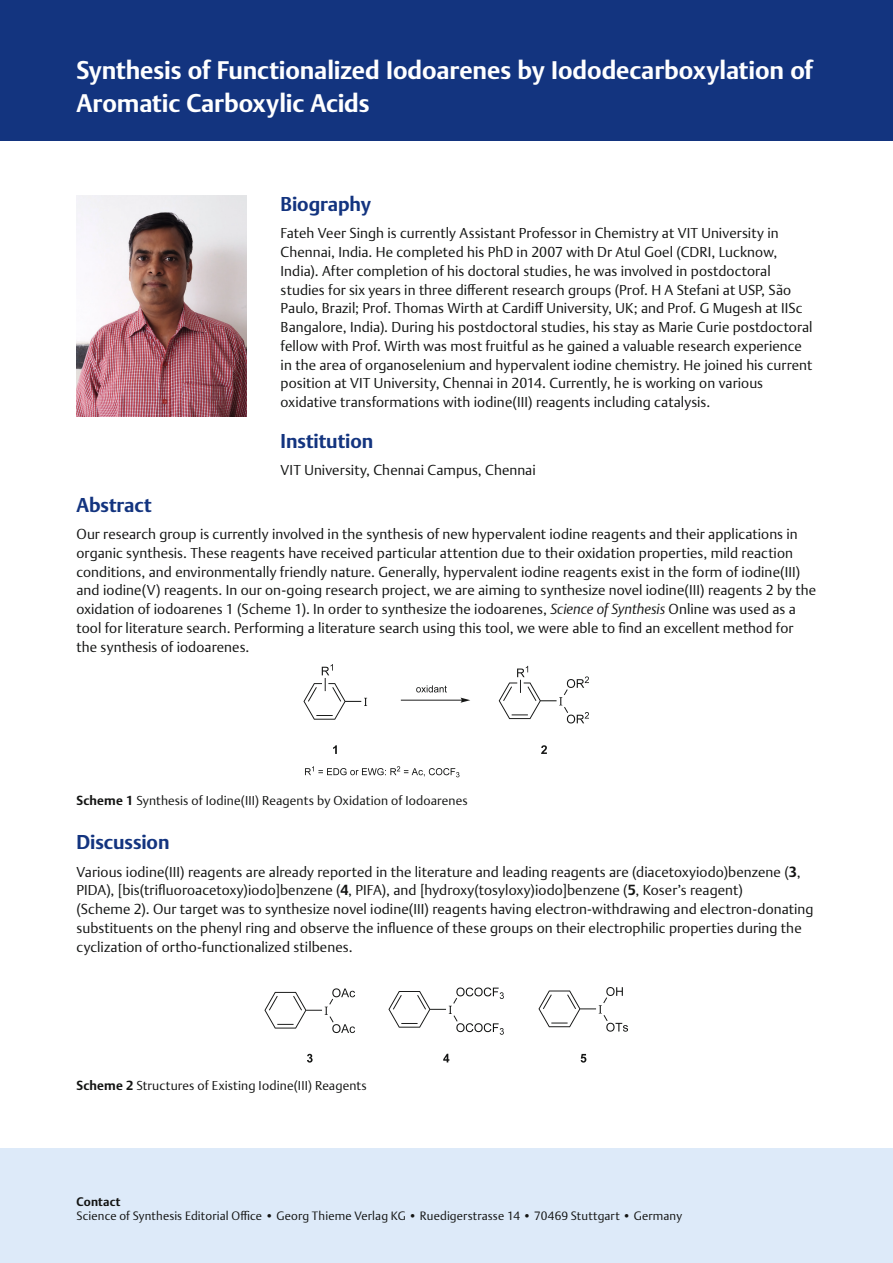
<style>
.page{position:relative;width:893px;height:1263px;background:#fff}
.page>*{position:absolute;margin:0;border:0;box-sizing:border-box;transform-origin:0 0}
.t1{font:700 24.75px/32.7px "Thieme Argo 2011";letter-spacing:-.005em;color:#fff}
.t2{font:700 19.5px "Thieme Argo 2011";letter-spacing:-.005em;color:#13347f}
.t3{font:300 14.25px/18.8px "Thieme Argo 2011";letter-spacing:.005em;color:#131413}
.t4{font:300 12.75px "Thieme Argo 2011";letter-spacing:.01em;color:#131413}
.t5{font:300 12px "Thieme Argo 2011";letter-spacing:.01em;color:#131413}
.t6{font:700 12px "Thieme Argo 2011";letter-spacing:.015em;color:#131413}
.s1{font-style:italic}
.s2{font-weight:700}
</style>
<div class="page">
<img style="left:77px;top:196px;width:170px;height:221px">
<div style="left:0;top:0;width:893px;height:140px;background:#13347f"></div>
<div style="left:0;top:1148px;width:893px;height:115px;background:#ddeaf9"></div>
<img style="left:303px;top:664px;width:286px;height:114px">
<img style="left:264px;top:987px;width:364px;height:76px">
<h1 class="t1" style="left:77px;top:54px;width:738px">Synthesis of Functionalized Iodoarenes by Iododecarboxylation of<br>Aromatic Carboxylic Acids</h1>
<h2 class="t2" style="left:281px;top:191px;width:92px">Biography</h2>
<p class="t3" style="left:281px;top:224px;width:533px">Fateh Veer Singh is currently Assistant Professor in Chemistry at VIT University in Chennai, India. He completed his PhD in 2007 with Dr Atul Goel (CDRI, Lucknow, India). After completion of his doctoral studies, he was involved in postdoctoral studies for six years in three different research groups (Prof. H A Stefani at USP, São Paulo, Brazil; Prof. Thomas Wirth at Cardiff University, UK; and Prof. G Mugesh at IISc Bangalore, India). During his postdoctoral studies, his stay as Marie Curie postdoctoral fellow with Prof. Wirth was most fruitful as he gained a valuable research experience in the area of organoselenium and hypervalent iodine chemistry. He joined his current position at VIT University, Chennai in 2014. Currently, he is working on various oxidative transformations with iodine(III) reagents including catalysis.</p>
<h2 class="t2" style="left:281px;top:428px;width:94px">Institution</h2>
<p class="t3" style="left:281px;top:461px;width:257px">VIT University, Chennai Campus, Chennai</p>
<h2 class="t2" style="left:77px;top:492px;width:77px">Abstract</h2>
<p class="t3" style="left:77px;top:524px;width:741px">Our research group is currently involved in the synthesis of new hypervalent iodine reagents and their applications in organic synthesis. These reagents have received particular attention due to their oxidation properties, mild reaction conditions, and environmentally friendly nature. Generally, hypervalent iodine reagents exist in the form of iodine(III) and iodine(V) reagents. In our on-going research project, we are aiming to synthesize novel iodine(III) reagents 2 by the oxidation of iodoarenes 1 (Scheme 1). In order to synthesize the iodoarenes, <span class="s1">Science of Synthesis</span> Online was used as a tool for literature search. Performing a literature search using this tool, we were able to find an excellent method for the synthesis of iodoarenes.</p>
<p class="t4" style="left:77px;top:792px;width:393px"><span class="s2">Scheme 1</span> Synthesis of Iodine(III) Reagents by Oxidation of Iodoarenes</p>
<h2 class="t2" style="left:77px;top:829px;width:95px">Discussion</h2>
<p class="t3" style="left:77px;top:862px;width:738px">Various iodine(III) reagents are already reported in the literature and leading reagents are (diacetoxyiodo)benzene (<span class="s2">3</span>, PIDA), [bis(trifluoroacetoxy)iodo]benzene (<span class="s2">4</span>, PIFA), and [hydroxy(tosyloxy)iodo]benzene (<span class="s2">5</span>, Koser’s reagent)<br>(Scheme 2). Our target was to synthesize novel iodine(III) reagents having electron-withdrawing and electron-donating substituents on the phenyl ring and observe the influence of these groups on their electrophilic properties during the cyclization of ortho-functionalized stilbenes.</p>
<p class="t4" style="left:77px;top:1077px;width:292px"><span class="s2">Scheme 2</span> Structures of Existing Iodine(III) Reagents</p>
<p class="t6" style="left:77px;top:1194px;width:45px">Contact</p>
<p class="t5" style="left:77px;top:1208px;width:607px">Science of Synthesis Editorial Office • Georg Thieme Verlag KG • Ruedigerstrasse 14 • 70469 Stuttgart • Germany</p>
</div>
